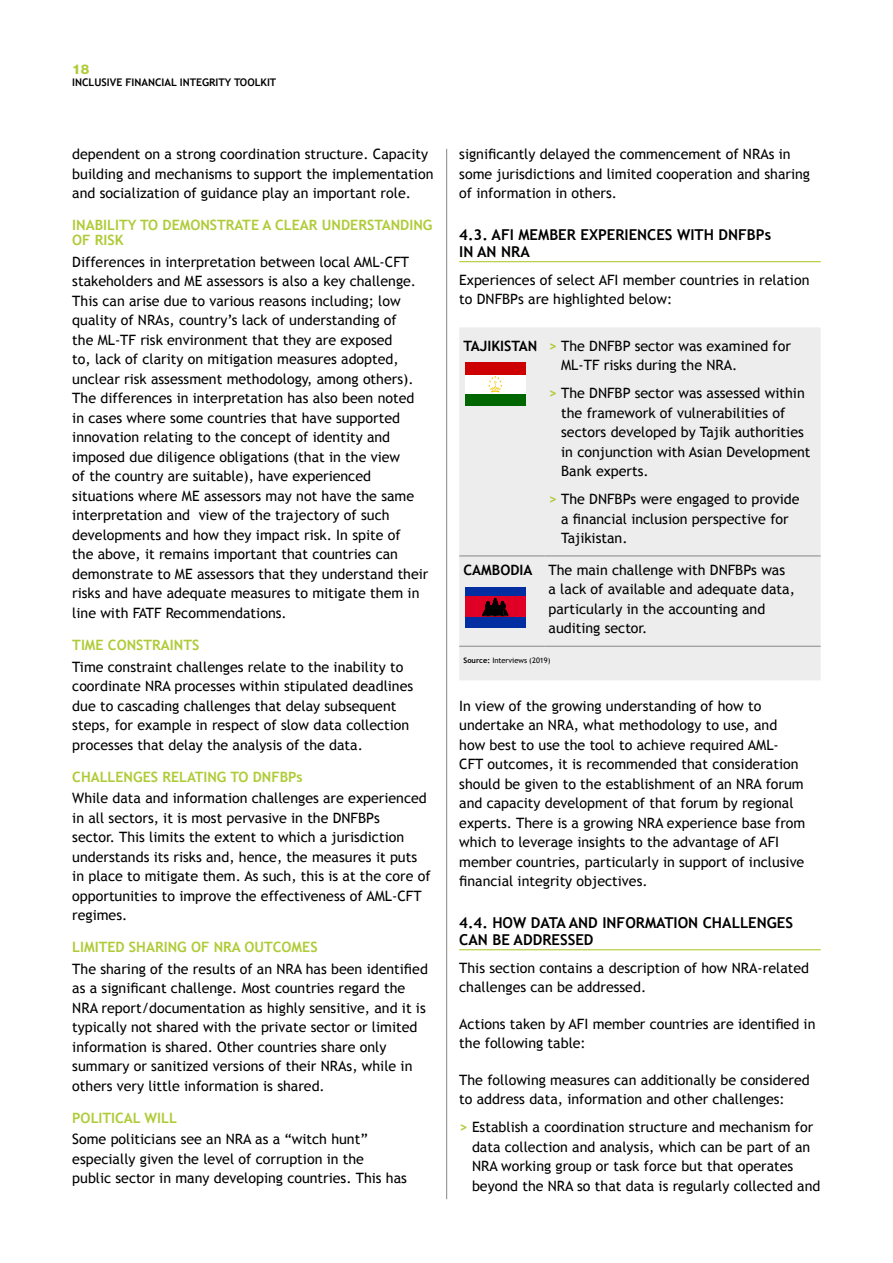
<style>
.page{position:relative;width:893px;height:1263px;background:#fff}
.page>*{position:absolute;margin:0;border:0;box-sizing:border-box;transform-origin:0 0}
.t1{font:700 15px/16.5px "Trebuchet MS";color:#000}
.t2{font:14.25px/19.5px "Trebuchet MS";color:#000}
.t3{font:700 14.25px/15px "Trebuchet MS";color:#afcb37}
.t4{font:800 13.5px "Helvetica Neue";color:#afcb37}
.t5{font:700 10.5px "Trebuchet MS";color:#000}
.t6{font:7.5px "Trebuchet MS";color:#000}
.s1{font-weight:700}
.s2{font-weight:700;color:#afcb37}
</style>
<div class="page">
<hr style="left:446px;top:149px;width:1px;height:1050px;background:#878787">
<hr style="left:459px;top:261px;width:362px;height:1px;background:#afcb37">
<hr style="left:459px;top:949px;width:362px;height:1px;background:#afcb37">
<div style="left:459px;top:327px;width:362px;height:353px;background:#ededed"></div>
<hr style="left:459px;top:556px;width:85px;height:1px;background:#878686">
<hr style="left:544px;top:556px;width:277px;height:1px;background:#878686">
<hr style="left:544px;top:646px;width:277px;height:1px;background:#878686">
<hr style="left:459px;top:646px;width:85px;height:1px;background:#878686">
<div style="left:465px;top:362px;width:61px;height:44px;background:#060"></div>
<div style="left:465px;top:362px;width:61px;height:31px;background:#fff"></div>
<div style="left:465px;top:362px;width:61px;height:12px;background:#c00"></div>
<svg style="left:488px;top:375px;width:14px;height:18px"></svg>
<div style="left:465px;top:588px;width:61px;height:40px;background:#032ea1"></div>
<div style="left:465px;top:596px;width:61px;height:21px;background:#e00025"></div>
<svg style="left:483px;top:598px;width:25px;height:18px"></svg>
<p class="t4" style="left:72px;top:61px;width:19px">18</p>
<p class="t5" style="left:72px;top:76px;width:206px">INCLUSIVE FINANCIAL INTEGRITY TOOLKIT</p>
<p class="t2" style="left:72px;top:145px;width:363px">dependent on a strong coordination structure. Capacity building and mechanisms to support the implementation and socialization of guidance play an important role.</p>
<p class="t3" style="left:72px;top:218px;width:362px">INABILITY TO DEMONSTRATE A CLEAR UNDERSTANDING<br>OF RISK</p>
<p class="t2" style="left:72px;top:252px;width:358px">Differences in interpretation between local AML-CFT stakeholders and ME assessors is also a key challenge.<br>This can arise due to various reasons including; low quality of NRAs, country’s lack of understanding of<br>the ML-TF risk environment that they are exposed<br>to, lack of clarity on mitigation measures adopted, unclear risk assessment methodology, among others).<br>The differences in interpretation has also been noted in cases where some countries that have supported innovation relating to the concept of identity and imposed due diligence obligations (that in the view<br>of the country are suitable), have experienced situations where ME assessors may not have the same interpretation and view of the trajectory of such developments and how they impact risk. In spite of<br>the above, it remains important that countries can demonstrate to ME assessors that they understand their risks and have adequate measures to mitigate them in line with FATF Recommendations.</p>
<p class="t3" style="left:72px;top:637px;width:129px">TIME CONSTRAINTS</p>
<p class="t2" style="left:72px;top:657px;width:342px">Time constraint challenges relate to the inability to coordinate NRA processes within stipulated deadlines due to cascading challenges that delay subsequent steps, for example in respect of slow data collection processes that delay the analysis of the data.</p>
<p class="t3" style="left:72px;top:769px;width:232px">CHALLENGES RELATING TO DNFBPs</p>
<p class="t2" style="left:72px;top:788px;width:360px">While data and information challenges are experienced in all sectors, it is most pervasive in the DNFBPs<br>sector. This limits the extent to which a jurisdiction understands its risks and, hence, the measures it puts in place to mitigate them. As such, this is at the core of opportunities to improve the effectiveness of AML-CFT regimes.</p>
<p class="t3" style="left:72px;top:939px;width:247px">LIMITED SHARING OF NRA OUTCOMES</p>
<p class="t2" style="left:72px;top:959px;width:357px">The sharing of the results of an NRA has been identified as a significant challenge. Most countries regard the NRA report/documentation as highly sensitive, and it is typically not shared with the private sector or limited information is shared. Other countries share only summary or sanitized versions of their NRAs, while in others very little information is shared.</p>
<p class="t3" style="left:72px;top:1110px;width:106px">POLITICAL WILL</p>
<p class="t2" style="left:72px;top:1130px;width:336px">Some politicians see an NRA as a “witch hunt” especially given the level of corruption in the<br>public sector in many developing countries. This has</p>
<p class="t2" style="left:459px;top:145px;width:352px">significantly delayed the commencement of NRAs in some jurisdictions and limited cooperation and sharing of information in others.</p>
<p class="t1" style="left:459px;top:227px;width:313px">4.3. AFI MEMBER EXPERIENCES WITH DNFBPs<br>IN AN NRA</p>
<p class="t2" style="left:459px;top:270px;width:352px">Experiences of select AFI member countries in relation to DNFBPs are highlighted below:</p>
<p class="t2" style="left:561px;top:336px;width:231px;text-indent:-98px"><span class="s1">TAJIKISTAN</span> <span class="s2">&gt;</span> The DNFBP sector was examined for<br>ML-TF risks during the NRA.</p>
<p class="t2" style="left:561px;top:384px;width:251px;text-indent:-13px"><span class="s2">&gt;</span> The DNFBP sector was assessed within the framework of vulnerabilities of sectors developed by Tajik authorities in conjunction with Asian Development Bank experts.</p>
<p class="t2" style="left:561px;top:489px;width:240px;text-indent:-13px"><span class="s2">&gt;</span> The DNFBPs were engaged to provide a financial inclusion perspective for<br>Tajikistan.</p>
<p class="t2" style="left:549px;top:560px;width:248px;text-indent:-85px"><span class="s1">CAMBODIA</span> The main challenge with DNFBPs was a lack of available and adequate data, particularly in the accounting and auditing sector.</p>
<p class="t6" style="left:463px;top:656px;width:89px"><span class="s1">Source:</span> Interviews (2019)</p>
<p class="t2" style="left:459px;top:696px;width:348px">In view of the growing understanding of how to undertake an NRA, what methodology to use, and how best to use the tool to achieve required AML-CFT outcomes, it is recommended that consideration should be given to the establishment of an NRA forum and capacity development of that forum by regional experts. There is a growing NRA experience base from which to leverage insights to the advantage of AFI member countries, particularly in support of inclusive financial integrity objectives.</p>
<p class="t1" style="left:459px;top:915px;width:335px">4.4. HOW DATA AND INFORMATION CHALLENGES<br>CAN BE ADDRESSED</p>
<p class="t2" style="left:459px;top:958px;width:351px">This section contains a description of how NRA-related challenges can be addressed.</p>
<p class="t2" style="left:459px;top:1014px;width:358px">Actions taken by AFI member countries are identified in the following table:</p>
<p class="t2" style="left:459px;top:1070px;width:352px">The following measures can additionally be considered to address data, information and other challenges:</p>
<p class="t2" style="left:472px;top:1118px;width:350px;text-indent:-13px"><span class="s2">&gt;</span> Establish a coordination structure and mechanism for data collection and analysis, which can be part of an NRA working group or task force but that operates beyond the NRA so that data is regularly collected and</p>
</div>
